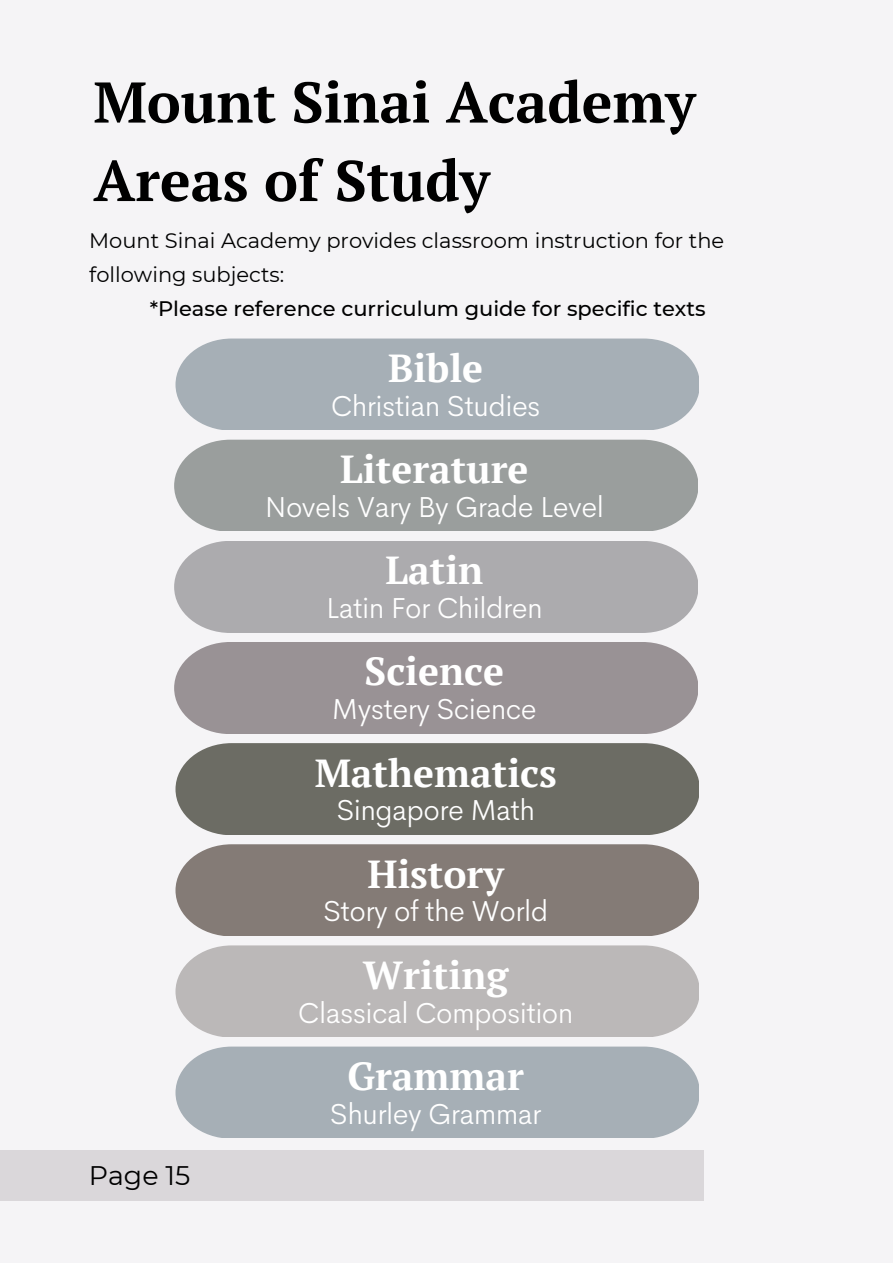
<style>
.page{position:relative;width:893px;height:1264px;background:#fff}
.page>*{position:absolute;margin:0;border:0;box-sizing:border-box;transform-origin:0 0}
.t1{font:700 57.3px/78.4px "PT Serif";color:#000}
.t2{font:700 39px "PT Serif";color:#fff}
.t3{font:300 29.25px "Cerebri Sans";letter-spacing:-.02em;color:#fff}
.t4{font:26.85px "Montserrat";color:#000}
.t5{font:21px/33.8px "Montserrat";color:#000}
.t6{font:500 21px "Montserrat";color:#000}
</style>
<div class="page">
<div style="left:0;top:0;width:892px;height:1262px;background:#f5f4f6"></div>
<div style="left:175px;top:338px;width:524px;height:92px;background:#a6afb6"></div>
<div style="left:174px;top:439px;width:524px;height:92px;background:#9a9e9d"></div>
<div style="left:174px;top:541px;width:524px;height:91px;background:#acabae"></div>
<div style="left:174px;top:642px;width:524px;height:91px;background:#999295"></div>
<div style="left:175px;top:743px;width:524px;height:91px;background:#6c6c64"></div>
<div style="left:175px;top:844px;width:524px;height:91px;background:#847b76"></div>
<div style="left:175px;top:945px;width:524px;height:91px;background:#bbb8b8"></div>
<div style="left:175px;top:1046px;width:524px;height:91px;background:#a6afb6"></div>
<div style="left:0;top:1150px;width:703px;height:50px;background:#dad7da"></div>
<h1 class="t1" style="left:93px;top:62px;width:603px">Mount Sinai Academy<br>Areas of Study</h1>
<p class="t5" style="left:89px;top:224px;width:636px">Mount Sinai Academy provides classroom instruction for the following subjects:</p>
<p class="t6" style="left:150px;top:295px;width:557px">*Please reference curriculum guide for specific texts</p>
<h2 class="t2" style="left:388px;top:341px;width:96px">Bible</h2>
<p class="t3" style="left:331px;top:386px;width:211px">Christian Studies</p>
<h2 class="t2" style="left:340px;top:442px;width:190px">Literature</h2>
<p class="t3" style="left:265px;top:487px;width:341px">Novels Vary By Grade Level</p>
<h2 class="t2" style="left:385px;top:543px;width:99px">Latin</h2>
<p class="t3" style="left:326px;top:588px;width:218px">Latin For Children</p>
<h2 class="t2" style="left:364px;top:645px;width:141px">Science</h2>
<p class="t3" style="left:332px;top:689px;width:206px">Mystery Science</p>
<h2 class="t2" style="left:314px;top:746px;width:243px">Mathematics</h2>
<p class="t3" style="left:336px;top:791px;width:200px">Singapore Math</p>
<h2 class="t2" style="left:367px;top:847px;width:138px">History</h2>
<p class="t3" style="left:323px;top:892px;width:227px">Story of the World</p>
<h2 class="t2" style="left:363px;top:948px;width:147px">Writing</h2>
<p class="t3" style="left:298px;top:993px;width:277px">Classical Composition</p>
<h2 class="t2" style="left:347px;top:1049px;width:178px">Grammar</h2>
<p class="t4" style="left:89px;top:1159px;width:103px">Page 15</p>
<p class="t3" style="left:330px;top:1094px;width:213px">Shurley Grammar</p>
</div>
